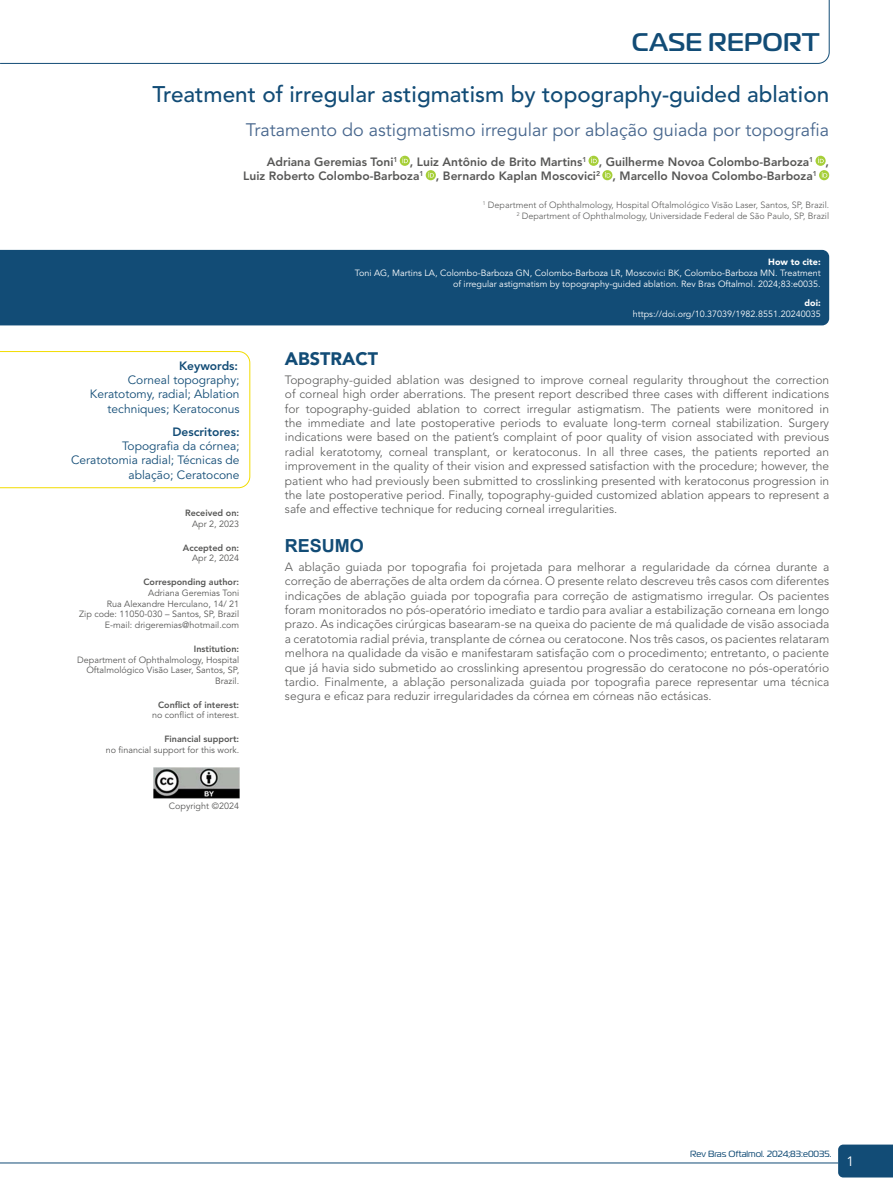
<style>
.page{position:relative;width:893px;height:1191px;background:#fff}
.page>*{position:absolute;margin:0;border:0;box-sizing:border-box;transform-origin:0 0}
.t1{font:500 25.5px "Magistral";letter-spacing:.01em;color:#124c76}
.t2{font:500 22.5px "Avenir LT Std";color:#124c76}
.t3{font:18px "Avenir LT Std";color:#47668d}
.t4{font:900 18px "Avenir LT Std";color:#124c76}
.t5{font:700 18px "Arial";color:#124c76}
.t6{font:13.5px "Avenir LT Std";color:#fff}
.t7{font:300 12px/14.4px "Avenir LT Std";color:#575756;text-align:justify}
.t8{font:800 12px/14.4px "Avenir LT Std";color:#575756}
.t9{font:12px/14.4px "Avenir LT Std";color:#124c76;text-align:right}
.t10{font:800 12px "Avenir LT Std";color:#124c76}
.t11{font:9px/10.8px "Avenir LT Std";color:#575756;text-align:right}
.t12{font:9px/10.8px "Avenir LT Std";color:#fff;text-align:right}
.t13{font:300 9px/10.8px "Avenir LT Std";color:#575756;text-align:right}
.t14{font:800 9px "Avenir LT Std";color:#575756}
.t15{font:9px "Magistral";color:#124c76}
.t16{font:900 9px "Avenir LT Std";color:#fff}
</style>
<div class="page">
<div style="left:838px;top:1144px;width:55px;height:33px;background:#124c76"></div>
<hr style="left:0;top:1162px;width:838px;height:1px;background:#124c76">
<svg style="left:1px;top:0;width:829px;height:64px"></svg>
<svg style="left:0;top:351px;width:250px;height:137px"></svg>
<div style="left:0;top:250px;width:829px;height:75px;background:#124c76"></div>
<svg style="left:400px;top:156px;width:10px;height:10px"></svg>
<svg style="left:402px;top:158px;width:6px;height:5px"></svg>
<svg style="left:588px;top:156px;width:11px;height:10px"></svg>
<svg style="left:591px;top:158px;width:6px;height:5px"></svg>
<svg style="left:815px;top:156px;width:11px;height:10px"></svg>
<svg style="left:818px;top:158px;width:6px;height:5px"></svg>
<svg style="left:426px;top:170px;width:10px;height:10px"></svg>
<svg style="left:428px;top:172px;width:6px;height:5px"></svg>
<svg style="left:602px;top:170px;width:10px;height:10px"></svg>
<svg style="left:605px;top:172px;width:5px;height:5px"></svg>
<svg style="left:819px;top:170px;width:10px;height:10px"></svg>
<svg style="left:822px;top:172px;width:5px;height:5px"></svg>
<img style="left:153px;top:767px;width:86px;height:31px">
<h1 class="t1" style="left:632px;top:27px;width:189px">CASE REPORT</h1>
<h2 class="t2" style="left:152px;top:81px;width:678px">Treatment of irregular astigmatism by topography-guided ablation</h2>
<h3 class="t3" style="left:246px;top:120px;width:585px">Tratamento do astigmatismo irregular por ablação guiada por topografia</h3>
<p class="t8" style="left:243px;top:154px;width:587px;text-indent:24px">Adriana Geremias Toni<sup>1</sup> , Luiz Antônio de Brito Martins<sup>1</sup> , Guilherme Novoa Colombo-Barboza<sup>1</sup> ,<br>Luiz Roberto Colombo-Barboza<sup>1</sup> , Bernardo Kaplan Moscovici<sup>2</sup> , Marcello Novoa Colombo-Barboza<sup>1</sup></p>
<p class="t13" style="left:483px;top:200px;width:348px"><sup>1</sup> Department of Ophthalmology, Hospital Oftalmológico Visão Laser, Santos, SP, Brazil.<br><sup>2</sup> Department of Ophthalmology, Universidade Federal de São Paulo, SP, Brazil</p>
<p class="t10" style="left:179px;top:358px;width:61px">Keywords:</p>
<p class="t9" style="left:90px;top:373px;width:151px">Corneal topography;<br>Keratotomy, radial; Ablation techniques; Keratoconus</p>
<p class="t10" style="left:173px;top:424px;width:69px">Descritores:</p>
<p class="t9" style="left:71px;top:439px;width:170px">Topografia da córnea;<br>Ceratotomia radial; Técnicas de ablação; Ceratocone</p>
<p class="t14" style="left:185px;top:508px;width:56px">Received on:</p>
<p class="t11" style="left:192px;top:519px;width:49px">Apr 2, 2023</p>
<p class="t14" style="left:183px;top:542px;width:58px">Accepted on:</p>
<p class="t11" style="left:192px;top:553px;width:49px">Apr 2, 2024</p>
<p class="t14" style="left:143px;top:576px;width:97px">Corresponding author:</p>
<p class="t11" style="left:79px;top:587px;width:162px">Adriana Geremias Toni<br>Rua Alexandre Herculano, 14/ 21<br>Zip code: 11050-030 – Santos, SP, Brazil<br>E-mail: drigeremias@hotmail.com</p>
<p class="t14" style="left:194px;top:643px;width:47px">Institution:</p>
<p class="t11" style="left:77px;top:654px;width:163px">Department of Ophthalmology, Hospital<br>Oftalmológico Visão Laser, Santos, SP,<br>Brazil.</p>
<p class="t14" style="left:158px;top:699px;width:83px">Conflict of interest:</p>
<p class="t11" style="left:152px;top:710px;width:89px">no conflict of interest.</p>
<p class="t14" style="left:164px;top:733px;width:76px">Financial support:</p>
<p class="t11" style="left:106px;top:744px;width:135px">no financial support for this work.</p>
<p class="t11" style="left:169px;top:800px;width:72px">Copyright ©2024</p>
<p class="t16" style="left:768px;top:257px;width:54px">How to cite:</p>
<p class="t12" style="left:355px;top:268px;width:467px">Toni AG, Martins LA, Colombo-Barboza GN, Colombo-Barboza LR, Moscovici BK, Colombo-Barboza MN. Treatment of irregular astigmatism by topography-guided ablation. Rev Bras Oftalmol. 2024;83:e0035.</p>
<p class="t16" style="left:804px;top:297px;width:18px">doi:</p>
<p class="t12" style="left:633px;top:309px;width:189px">https://doi.org/10.37039/1982.8551.20240035</p>
<h3 class="t4" style="left:285px;top:348px;width:95px">ABSTRACT</h3>
<p class="t7" style="left:285px;top:372px;width:546px">Topography-guided ablation was designed to improve corneal regularity throughout the correction of corneal high order aberrations. The present report described three cases with different indications for topography-guided ablation to correct irregular astigmatism. The patients were monitored in the immediate and late postoperative periods to evaluate long-term corneal stabilization. Surgery indications were based on the patient’s complaint of poor quality of vision associated with previous radial keratotomy, corneal transplant, or keratoconus. In all three cases, the patients reported an improvement in the quality of their vision and expressed satisfaction with the procedure; however, the patient who had previously been submitted to crosslinking presented with keratoconus progression in the late postoperative period. Finally, topography-guided customized ablation appears to represent a safe and effective technique for reducing corneal irregularities.</p>
<h3 class="t5" style="left:285px;top:534px;width:81px">RESUMO</h3>
<p class="t7" style="left:285px;top:559px;width:546px">A ablação guiada por topografia foi projetada para melhorar a regularidade da córnea durante a correção de aberrações de alta ordem da córnea. O presente relato descreveu três casos com diferentes indicações de ablação guiada por topografia para correção de astigmatismo irregular. Os pacientes foram monitorados no pós-operatório imediato e tardio para avaliar a estabilização corneana em longo prazo. As indicações cirúrgicas basearam-se na queixa do paciente de má qualidade de visão associada a ceratotomia radial prévia, transplante de córnea ou ceratocone. Nos três casos, os pacientes relataram melhora na qualidade da visão e manifestaram satisfação com o procedimento; entretanto, o paciente que já havia sido submetido ao crosslinking apresentou progressão do ceratocone no pós-operatório tardio. Finalmente, a ablação personalizada guiada por topografia parece representar uma técnica segura e eficaz para reduzir irregularidades da córnea em córneas não ectásicas.</p>
<p class="t15" style="left:690px;top:1147px;width:143px">Rev Bras Oftalmol. 2024;83:e0035.</p>
<p class="t6" style="left:847px;top:1153px;width:9px">1</p>
</div>
